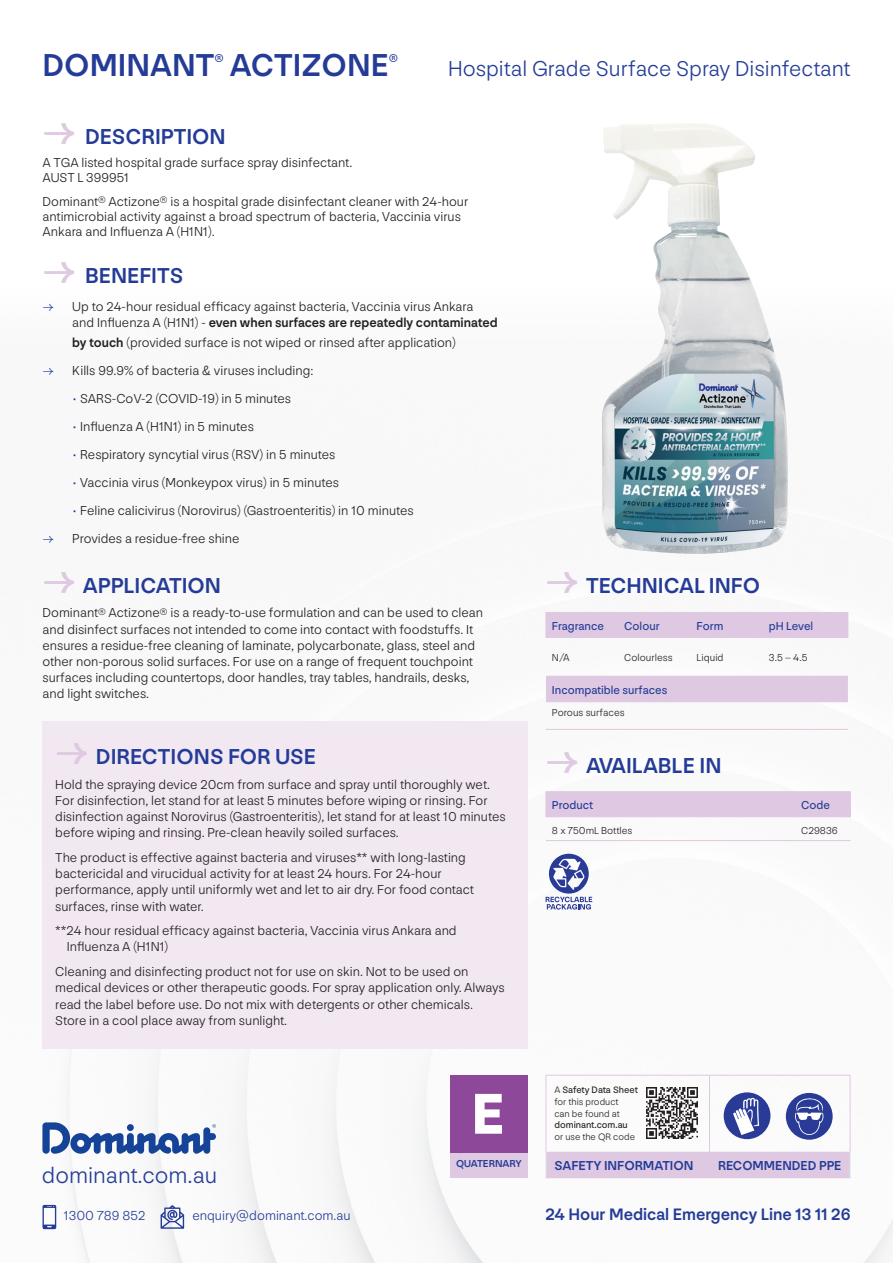
<style>
.page{position:relative;width:893px;height:1263px;background:#fff}
.page>*{position:absolute;margin:0;border:0;box-sizing:border-box;transform-origin:0 0}
.t1{font:900 59.85px "NN Nouvelle Grotesk";color:#fff}
.t2{font:500 33px "NN Nouvelle Grotesk";color:#243c97}
.t3{font:300 23.55px "NN Nouvelle Grotesk";color:#243c97}
.t4{font:500 22.5px "NN Nouvelle Grotesk";color:#243c97}
.t5{font:300 22.5px "NN Nouvelle Grotesk";color:#243c97}
.t6{font:500 17.25px "NN Nouvelle Grotesk";color:#243c97}
.t7{font:300 13.65px "NN Nouvelle Grotesk";color:#243c97}
.t8{font:300 13.5px/16.2px "NN Nouvelle Grotesk";color:#231f20}
.t9{font:500 13.5px "NN Nouvelle Grotesk";color:#243c97}
.t10{font:12px "NN Nouvelle Grotesk";color:#243c97}
.t11{font:500 12px "NN Nouvelle Grotesk";color:#243c97}
.t12{font:300 10.5px "NN Nouvelle Grotesk";color:#231f20}
.t13{font:500 10.5px "NN Nouvelle Grotesk";color:#243c97}
.t14{font:300 9.75px/11.7px "NN Nouvelle Grotesk";color:#231f20}
.t15{font:9.75px "NN Nouvelle Grotesk";color:#231f20}
.s1{font-weight:700;font-size:37.5px;color:#dfc8e1}
.s2{font-size:10.5px}
.s3{color:#243c97}
.s4{font-weight:500}
.s5{font-weight:400}
</style>
<div class="page">
<img style="left:42px;top:611px;width:851px;height:652px">
<div style="left:43px;top:721px;width:484px;height:328px;background:#f2e8f2"></div>
<hr style="left:546px;top:729px;width:72px;height:1px;background:#dfc8e1">
<hr style="left:618px;top:729px;width:72px;height:1px;background:#dfc8e1">
<hr style="left:690px;top:729px;width:73px;height:1px;background:#dfc8e1">
<hr style="left:763px;top:729px;width:85px;height:1px;background:#dfc8e1">
<svg style="left:546px;top:612px;width:302px;height:90px"></svg>
<hr style="left:546px;top:791px;width:249px;height:1px;background:#dfc8e1">
<hr style="left:795px;top:791px;width:56px;height:1px;background:#dfc8e1">
<div style="left:546px;top:792px;width:305px;height:25px;background:#dfc8e1"></div>
<hr style="left:546px;top:840px;width:249px;height:1px;background:#dfc8e1">
<hr style="left:795px;top:840px;width:55px;height:1px;background:#dfc8e1">
<svg style="left:43px;top:1205px;width:13px;height:24px"></svg>
<svg style="left:42px;top:1122px;width:174px;height:32px"></svg>
<div style="left:450px;top:1101px;width:77px;height:77px;background:#dfc8e1"></div>
<div style="left:450px;top:1075px;width:77px;height:77px;background:#8d489a"></div>
<div style="left:786px;top:1093px;width:47px;height:47px;background:#293b97;border-radius:50%"></div>
<svg style="left:793px;top:1097px;width:32px;height:38px"></svg>
<hr style="left:546px;top:1075px;width:163px;height:1px;background:#dfc8e1">
<hr style="left:546px;top:1075px;width:1px;height:77px;background:#dfc8e1">
<hr style="left:709px;top:1075px;width:141px;height:1px;background:#dfc8e1">
<hr style="left:709px;top:1075px;width:1px;height:77px;background:#dfc8e1">
<hr style="left:850px;top:1075px;width:1px;height:77px;background:#dfc8e1">
<div style="left:546px;top:1152px;width:305px;height:26px;background:#dfc8e1"></div>
<img style="left:646px;top:1087px;width:52px;height:51px">
<div style="left:724px;top:1092px;width:46px;height:47px;background:#293b97;border-radius:50%"></div>
<svg style="left:733px;top:1098px;width:26px;height:37px"></svg>
<svg style="left:546px;top:854px;width:46px;height:55px"></svg>
<svg style="left:161px;top:1205px;width:23px;height:24px"></svg>
<img style="left:602px;top:123px;width:186px;height:431px">
<h2 class="t2" style="left:43px;top:46px;width:173px">DOMINANT</h2>
<p class="t11" style="left:214px;top:52px;width:11px">®</p>
<h2 class="t2" style="left:230px;top:46px;width:161px">ACTIZONE</h2>
<p class="t11" style="left:389px;top:52px;width:11px">®</p>
<h3 class="t5" style="left:448px;top:56px;width:404px">Hospital Grade Surface Spray Disinfectant</h3>
<h3 class="t4" style="left:43px;top:123px;width:185px"><span class="s1">→</span> DESCRIPTION</h3>
<p class="t8" style="left:43px;top:155px;width:311px;line-height:15px">A TGA listed hospital grade surface spray disinfectant.<br>AUST L 399951</p>
<p class="t8" style="left:43px;top:194px;width:427px;line-height:15px">Dominant<span class="s2">®</span> Actizone<span class="s2">®</span> is a hospital grade disinfectant cleaner with 24-hour antimicrobial activity against a broad spectrum of bacteria, Vaccinia virus<br>Ankara and Influenza A (H1N1).</p>
<h3 class="t4" style="left:43px;top:262px;width:142px"><span class="s1">→</span> BENEFITS</h3>
<p class="t8" style="left:72px;top:298px;width:427px;text-indent:-30px"><span class="s3">→</span> Up to 24-hour residual efficacy against bacteria, Vaccinia virus Ankara and Influenza A (H1N1) - <span class="s4">even when surfaces are repeatedly contaminated</span></p>
<p class="t8" style="left:72px;top:334px;width:385px"><span class="s4">by touch</span> (provided surface is not wiped or rinsed after application)</p>
<p class="t8" style="left:43px;top:362px;width:272px"><span class="s3">→</span> Kills 99.9% of bacteria &amp; viruses including:</p>
<p class="t8" style="left:72px;top:390px;width:220px"><span class="s3">•</span> SARS-CoV-2 (COVID-19) in 5 minutes</p>
<p class="t8" style="left:72px;top:418px;width:183px"><span class="s3">•</span> Influenza A (H1N1) in 5 minutes</p>
<p class="t8" style="left:72px;top:446px;width:265px"><span class="s3">•</span> Respiratory syncytial virus (RSV) in 5 minutes</p>
<p class="t8" style="left:72px;top:474px;width:268px"><span class="s3">•</span> Vaccinia virus (Monkeypox virus) in 5 minutes</p>
<p class="t8" style="left:72px;top:502px;width:343px"><span class="s3">•</span> Feline calicivirus (Norovirus) (Gastroenteritis) in 10 minutes</p>
<p class="t8" style="left:43px;top:530px;width:199px"><span class="s3">→</span> Provides a residue-free shine</p>
<h3 class="t4" style="left:43px;top:572px;width:180px"><span class="s1">→</span> APPLICATION</h3>
<p class="t8" style="left:43px;top:605px;width:442px">Dominant<span class="s2">®</span> Actizone<span class="s2">®</span> is a ready-to-use formulation and can be used to clean and disinfect surfaces not intended to come into contact with foodstuffs. It ensures a residue-free cleaning of laminate, polycarbonate, glass, steel and other non-porous solid surfaces. For use on a range of frequent touchpoint surfaces including countertops, door handles, tray tables, handrails, desks, and light switches.</p>
<h3 class="t4" style="left:55px;top:743px;width:262px"><span class="s1">→</span> DIRECTIONS FOR USE</h3>
<p class="t8" style="left:55px;top:776px;width:452px">Hold the spraying device 20cm from surface and spray until thoroughly wet.<br>For disinfection, let stand for at least 5 minutes before wiping or rinsing. For disinfection against Norovirus (Gastroenteritis), let stand for at least 10 minutes before wiping and rinsing. Pre-clean heavily soiled surfaces.</p>
<p class="t8" style="left:55px;top:849px;width:420px">The product is effective against bacteria and viruses** with long-lasting bactericidal and virucidual activity for at least 24 hours. For 24-hour performance, apply until uniformly wet and let to air dry. For food contact surfaces, rinse with water.</p>
<p class="t8" style="left:67px;top:922px;width:391px;text-indent:-12px">**24 hour residual efficacy against bacteria, Vaccinia virus Ankara and<br>Influenza A (H1N1)</p>
<p class="t8" style="left:55px;top:963px;width:451px">Cleaning and disinfecting product not for use on skin. Not to be used on medical devices or other therapeutic goods. For spray application only. Always read the label before use. Do not mix with detergents or other chemicals.<br>Store in a cool place away from sunlight.</p>
<h3 class="t4" style="left:546px;top:572px;width:216px"><span class="s1">→</span> TECHNICAL INFO</h3>
<p class="t10" style="left:552px;top:619px;width:53px">Fragrance</p>
<p class="t10" style="left:624px;top:619px;width:37px">Colour</p>
<p class="t10" style="left:697px;top:619px;width:28px">Form</p>
<p class="t10" style="left:769px;top:619px;width:46px">pH Level</p>
<p class="t12" style="left:552px;top:652px;width:19px">N/A</p>
<p class="t12" style="left:624px;top:652px;width:50px">Colourless</p>
<p class="t12" style="left:696px;top:652px;width:29px">Liquid</p>
<p class="t12" style="left:769px;top:652px;width:40px">3.5 – 4.5</p>
<p class="t10" style="left:552px;top:683px;width:117px">Incompatible surfaces</p>
<p class="t12" style="left:552px;top:706px;width:74px">Porous surfaces</p>
<h3 class="t4" style="left:546px;top:752px;width:177px"><span class="s1">→</span> AVAILABLE IN</h3>
<p class="t10" style="left:552px;top:798px;width:43px">Product</p>
<p class="t10" style="left:801px;top:798px;width:30px">Code</p>
<p class="t12" style="left:552px;top:824px;width:82px">8 x 750mL Bottles</p>
<p class="t12" style="left:801px;top:824px;width:38px">C29836</p>
<p class="t14" style="left:554px;top:1084px;width:85px">A <span class="s5">Safety Data Sheet </span>for this product<br>can be found at</p>
<p class="t15" style="left:554px;top:1119px;width:75px">dominant.com.au</p>
<p class="t14" style="left:554px;top:1131px;width:82px">or use the QR code</p>
<p class="t9" style="left:554px;top:1157px;width:141px">SAFETY INFORMATION</p>
<p class="t9" style="left:718px;top:1157px;width:125px">RECOMMENDED PPE</p>
<h1 class="t1" style="left:472px;top:1077px;width:34px">E</h1>
<p class="t13" style="left:456px;top:1157px;width:67px">QUATERNARY</p>
<h3 class="t3" style="left:42px;top:1162px;width:177px">dominant.com.au</h3>
<p class="t7" style="left:64px;top:1208px;width:83px">1300 789 852</p>
<p class="t7" style="left:192px;top:1208px;width:160px">enquiry@dominant.com.au</p>
<p class="t6" style="left:545px;top:1204px;width:306px">24 Hour Medical Emergency Line 13 11 26</p>
</div>
